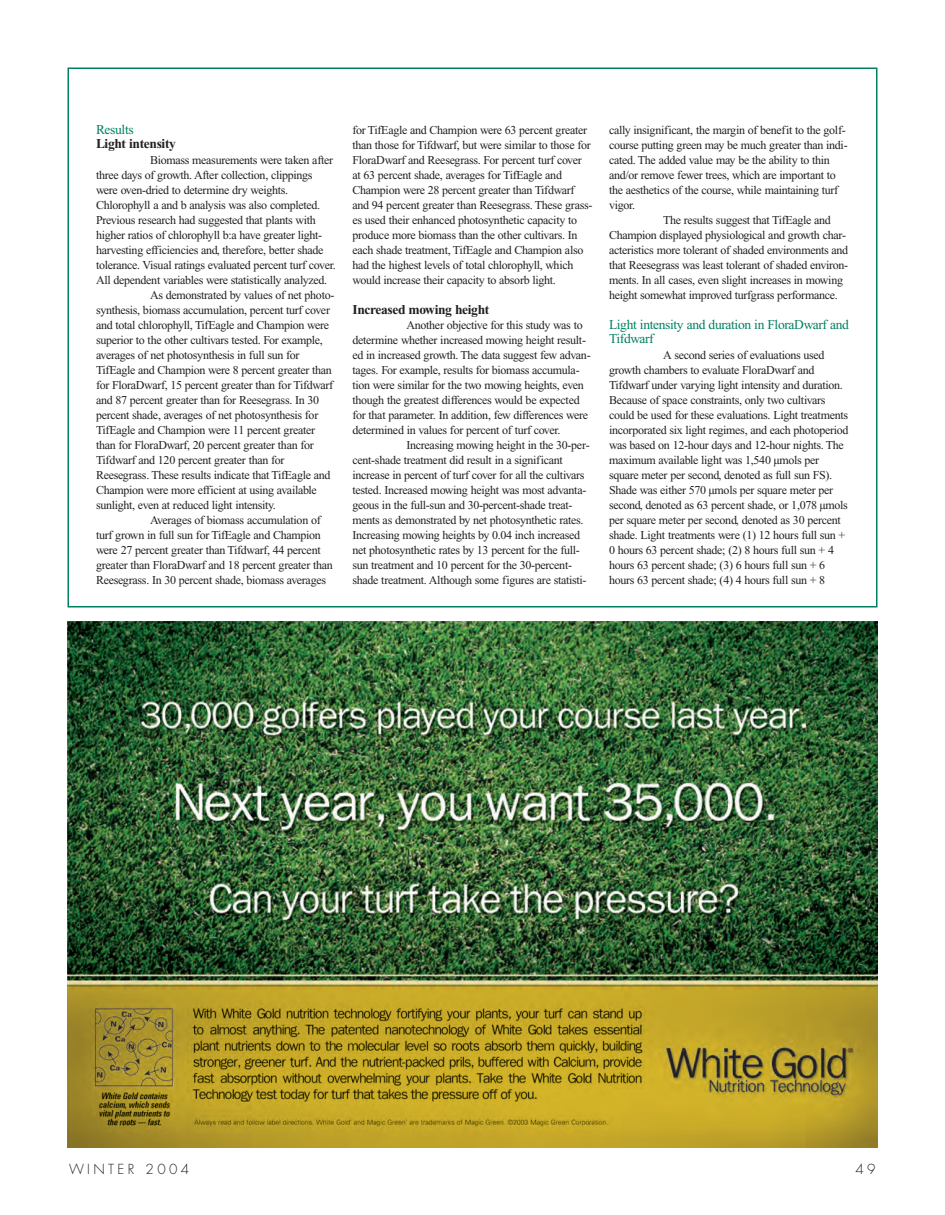
<style>
.page{position:relative;width:945px;height:1215px;background:#fff}
.page>*{position:absolute;margin:0;border:0;box-sizing:border-box;transform-origin:0 0}
.t1{font:13.5px/15px "Times New Roman";letter-spacing:-.025em;color:#008061}
.t2{font:700 13.5px "Times New Roman";letter-spacing:-.025em;color:#231f20}
.t3{font:300 13.5px "Futura";letter-spacing:.25em;color:#231f20}
.t4{font:12px/15px "Times New Roman";letter-spacing:-.025em;color:#231f20}
</style>
<div class="page">
<img style="left:68px;top:621px;width:809px;height:526px">
<p class="t1" style="left:96px;top:123px;width:39px">Results</p>
<p class="t2" style="left:96px;top:139px;width:81px">Light intensity</p>
<p class="t4" style="left:150px;top:153px;width:185px">Biomass measurements were taken after</p>
<p class="t4" style="left:96px;top:168px;width:218px">three days of growth. After collection, clippings</p>
<p class="t4" style="left:96px;top:183px;width:194px">were oven-dried to determine dry weights.</p>
<p class="t4" style="left:96px;top:198px;width:226px">Chlorophyll a and b analysis was also completed.</p>
<p class="t4" style="left:96px;top:213px;width:221px">Previous research had suggested that plants with</p>
<p class="t4" style="left:96px;top:228px;width:228px">higher ratios of chlorophyll b:a have greater light-</p>
<p class="t4" style="left:96px;top:243px;width:229px">harvesting efficiencies and, therefore, better shade</p>
<p class="t4" style="left:96px;top:258px;width:241px">tolerance. Visual ratings evaluated percent turf cover.</p>
<p class="t4" style="left:96px;top:273px;width:233px">All dependent variables were statistically analyzed.</p>
<p class="t4" style="left:150px;top:288px;width:186px">As demonstrated by values of net photo-</p>
<p class="t4" style="left:96px;top:303px;width:236px">synthesis, biomass accumulation, percent turf cover</p>
<p class="t4" style="left:96px;top:318px;width:235px">and total chlorophyll, TifEagle and Champion were</p>
<p class="t4" style="left:96px;top:333px;width:228px">superior to the other cultivars tested. For example,</p>
<p class="t4" style="left:96px;top:348px;width:205px">averages of net photosynthesis in full sun for</p>
<p class="t4" style="left:96px;top:363px;width:237px">TifEagle and Champion were 8 percent greater than</p>
<p class="t4" style="left:96px;top:378px;width:239px">for FloraDwarf, 15 percent greater than for Tifdwarf</p>
<p class="t4" style="left:96px;top:393px;width:225px">and 87 percent greater than for Reesegrass. In 30</p>
<p class="t4" style="left:96px;top:408px;width:224px">percent shade, averages of net photosynthesis for</p>
<p class="t4" style="left:96px;top:423px;width:221px">TifEagle and Champion were 11 percent greater</p>
<p class="t4" style="left:96px;top:438px;width:219px">than for FloraDwarf, 20 percent greater than for</p>
<p class="t4" style="left:96px;top:453px;width:190px">Tifdwarf and 120 percent greater than for</p>
<p class="t4" style="left:96px;top:468px;width:236px">Reesegrass. These results indicate that TifEagle and</p>
<p class="t4" style="left:96px;top:483px;width:222px">Champion were more efficient at using available</p>
<p class="t4" style="left:96px;top:498px;width:181px">sunlight, even at reduced light intensity.</p>
<p class="t4" style="left:150px;top:513px;width:172px">Averages of biomass accumulation of</p>
<p class="t4" style="left:96px;top:528px;width:226px">turf grown in full sun for TifEagle and Champion</p>
<p class="t4" style="left:96px;top:543px;width:226px">were 27 percent greater than Tifdwarf, 44 percent</p>
<p class="t4" style="left:96px;top:558px;width:238px">greater than FloraDwarf and 18 percent greater than</p>
<p class="t4" style="left:96px;top:573px;width:232px">Reesegrass. In 30 percent shade, biomass averages</p>
<p class="t4" style="left:352px;top:123px;width:241px">for TifEagle and Champion were 63 percent greater than those for Tifdwarf, but were similar to those for FloraDwarf and Reesegrass. For percent turf cover at 63 percent shade, averages for TifEagle and Champion were 28 percent greater than Tifdwarf and 94 percent greater than Reesegrass. These grass&shy;es used their enhanced photosynthetic capacity to produce more biomass than the other cultivars. In each shade treatment, TifEagle and Champion also had the highest levels of total chlorophyll, which would increase their capacity to absorb light.</p>
<p class="t2" style="left:352px;top:304px;width:138px">Increased mowing height</p>
<p class="t4" style="left:406px;top:318px;width:178px">Another objective for this study was to</p>
<p class="t4" style="left:352px;top:333px;width:235px">determine whether increased mowing height result-</p>
<p class="t4" style="left:352px;top:348px;width:240px">ed in increased growth. The data suggest few advan-</p>
<p class="t4" style="left:352px;top:363px;width:229px">tages. For example, results for biomass accumula-</p>
<p class="t4" style="left:352px;top:378px;width:233px">tion were similar for the two mowing heights, even</p>
<p class="t4" style="left:352px;top:393px;width:229px">though the greatest differences would be expected</p>
<p class="t4" style="left:352px;top:408px;width:237px">for that parameter. In addition, few differences were</p>
<p class="t4" style="left:352px;top:423px;width:210px">determined in values for percent of turf cover.</p>
<p class="t4" style="left:406px;top:438px;width:185px">Increasing mowing height in the 30-per-</p>
<p class="t4" style="left:352px;top:453px;width:212px">cent-shade treatment did result in a significant</p>
<p class="t4" style="left:352px;top:468px;width:234px">increase in percent of turf cover for all the cultivars</p>
<p class="t4" style="left:352px;top:483px;width:235px">tested. Increased mowing height was most advanta-</p>
<p class="t4" style="left:352px;top:498px;width:221px">geous in the full-sun and 30-percent-shade treat-</p>
<p class="t4" style="left:352px;top:513px;width:233px">ments as demonstrated by net photosynthetic rates.</p>
<p class="t4" style="left:352px;top:528px;width:229px">Increasing mowing heights by 0.04 inch increased</p>
<p class="t4" style="left:352px;top:543px;width:229px">net photosynthetic rates by 13 percent for the full-</p>
<p class="t4" style="left:352px;top:558px;width:221px">sun treatment and 10 percent for the 30-percent-</p>
<p class="t4" style="left:352px;top:573px;width:236px">shade treatment. Although some figures are statisti-</p>
<p class="t4" style="left:609px;top:123px;width:238px">cally insignificant, the margin of benefit to the golf-</p>
<p class="t4" style="left:609px;top:138px;width:240px">course putting green may be much greater than indi-</p>
<p class="t4" style="left:609px;top:153px;width:222px">cated. The added value may be the ability to thin</p>
<p class="t4" style="left:609px;top:168px;width:228px">and/or remove fewer trees, which are important to</p>
<p class="t4" style="left:609px;top:183px;width:231px">the aesthetics of the course, while maintaining turf</p>
<p class="t4" style="left:609px;top:198px;width:28px">vigor.</p>
<p class="t4" style="left:663px;top:213px;width:169px">The results suggest that TifEagle and</p>
<p class="t4" style="left:609px;top:228px;width:239px">Champion displayed physiological and growth char-</p>
<p class="t4" style="left:609px;top:243px;width:241px">acteristics more tolerant of shaded environments and</p>
<p class="t4" style="left:609px;top:258px;width:241px">that Reesegrass was least tolerant of shaded environ-</p>
<p class="t4" style="left:609px;top:273px;width:236px">ments. In all cases, even slight increases in mowing</p>
<p class="t4" style="left:609px;top:288px;width:230px">height somewhat improved turfgrass performance.</p>
<p class="t1" style="left:609px;top:318px;width:241px">Light intensity and duration in FloraDwarf and<br>Tifdwarf</p>
<p class="t4" style="left:609px;top:348px;width:241px;text-indent:54px">A second series of evaluations used growth chambers to evaluate FloraDwarf and Tifdwarf under varying light intensity and duration.<br>Because of space constraints, only two cultivars could be used for these evaluations. Light treatments incorporated six light regimes, and each photoperiod was based on 12-hour days and 12-hour nights. The maximum available light was 1,540 µmols per square meter per second, denoted as full sun FS).<br>Shade was either 570 µmols per square meter per second, denoted as 63 percent shade, or 1,078 µmols per square meter per second, denoted as 30 percent shade. Light treatments were (1) 12 hours full sun + 0 hours 63 percent shade; (2) 8 hours full sun + 4 hours 63 percent shade; (3) 6 hours full sun + 6 hours 63 percent shade; (4) 4 hours full sun + 8</p>
<p class="t3" style="left:69px;top:1162px;width:122px">WINTER 2004</p>
<p class="t3" style="left:856px;top:1162px;width:22px">49</p>
</div>
